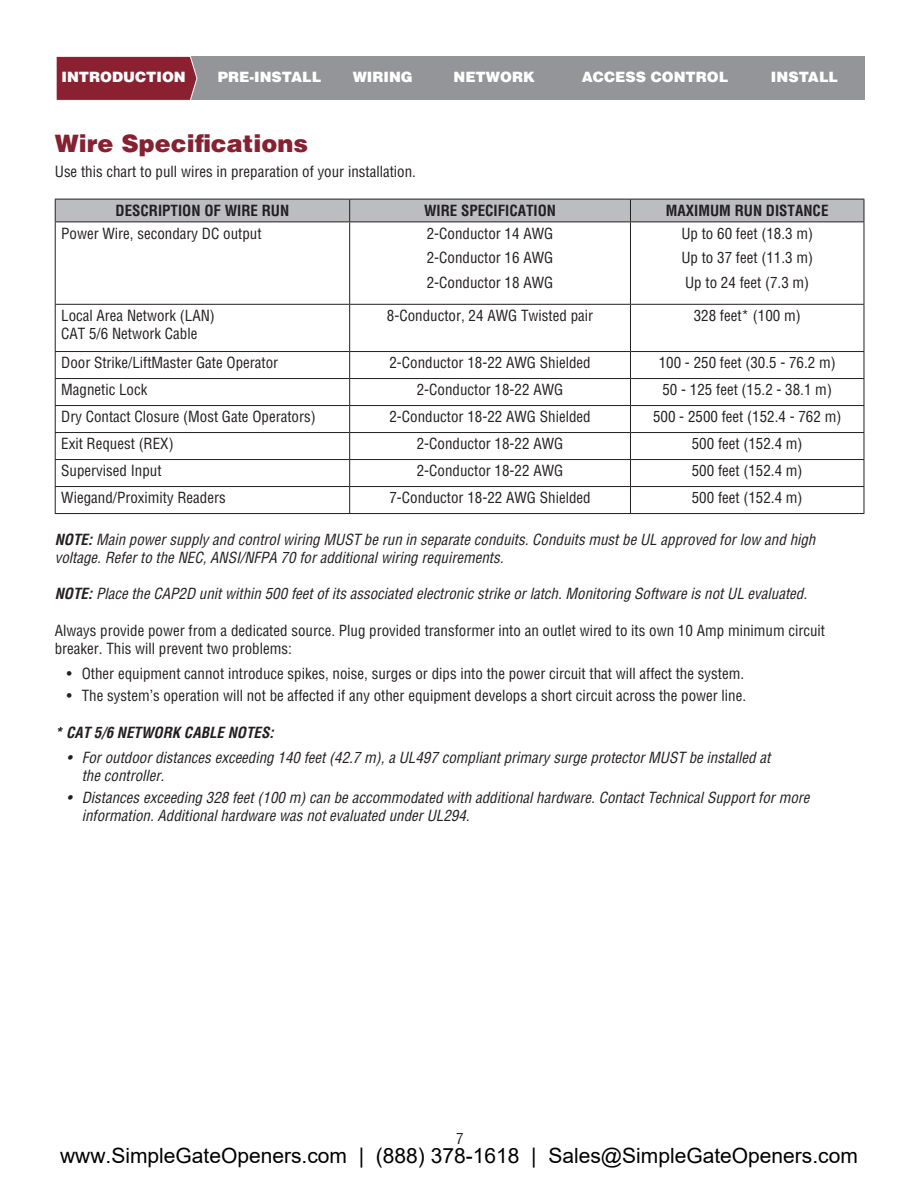
<style>
.page{position:relative;width:918px;height:1188px;background:#fff}
.page>*{position:absolute;margin:0;border:0;box-sizing:border-box;transform-origin:0 0}
.t1{font:900 24px "Helvetica LT Std";color:#852131}
.t2{font:21px "Arial";color:#000}
.t3{font:condensed 15px/24.8px "Helvetica LT Std";color:#231f20;text-align:justify}
.t4{font:italic condensed 15px/18px "Helvetica LT Std";color:#231f20}
.t5{font:700 condensed 15px "Helvetica LT Std";color:#231f20}
.t6{font:italic 700 condensed 15px "Helvetica LT Std";color:#231f20}
.t7{font:900 14.25px "Helvetica LT Std";color:#fff}
.s1{font-weight:700}
</style>
<div class="page">
<svg style="left:55px;top:199px;width:810px;height:23px;background:#b3b3b6"></svg>
<hr style="left:55px;top:222px;width:295px;height:1px;background:#231f20">
<hr style="left:55px;top:222px;width:1px;height:82px;background:#231f20">
<hr style="left:350px;top:222px;width:280px;height:1px;background:#231f20">
<hr style="left:349px;top:222px;width:1px;height:82px;background:#231f20">
<hr style="left:630px;top:222px;width:234px;height:1px;background:#231f20">
<hr style="left:630px;top:222px;width:1px;height:82px;background:#231f20">
<hr style="left:864px;top:222px;width:1px;height:82px;background:#231f20">
<hr style="left:55px;top:304px;width:295px;height:1px;background:#231f20">
<hr style="left:55px;top:305px;width:1px;height:46px;background:#231f20">
<hr style="left:350px;top:304px;width:280px;height:1px;background:#231f20">
<hr style="left:349px;top:305px;width:1px;height:46px;background:#231f20">
<hr style="left:630px;top:304px;width:234px;height:1px;background:#231f20">
<hr style="left:630px;top:305px;width:1px;height:46px;background:#231f20">
<hr style="left:864px;top:305px;width:1px;height:46px;background:#231f20">
<hr style="left:55px;top:351px;width:295px;height:1px;background:#231f20">
<hr style="left:350px;top:351px;width:280px;height:1px;background:#231f20">
<hr style="left:630px;top:351px;width:234px;height:1px;background:#231f20">
<hr style="left:55px;top:378px;width:295px;height:1px;background:#231f20">
<hr style="left:350px;top:378px;width:280px;height:1px;background:#231f20">
<hr style="left:630px;top:378px;width:234px;height:1px;background:#231f20">
<hr style="left:55px;top:405px;width:295px;height:1px;background:#231f20">
<hr style="left:350px;top:405px;width:280px;height:1px;background:#231f20">
<hr style="left:630px;top:405px;width:234px;height:1px;background:#231f20">
<hr style="left:55px;top:432px;width:295px;height:1px;background:#231f20">
<hr style="left:350px;top:432px;width:280px;height:1px;background:#231f20">
<hr style="left:630px;top:432px;width:234px;height:1px;background:#231f20">
<hr style="left:55px;top:459px;width:295px;height:1px;background:#231f20">
<hr style="left:350px;top:459px;width:280px;height:1px;background:#231f20">
<hr style="left:630px;top:459px;width:234px;height:1px;background:#231f20">
<hr style="left:55px;top:486px;width:295px;height:1px;background:#231f20">
<svg style="left:55px;top:352px;width:1px;height:161px"></svg>
<hr style="left:350px;top:486px;width:280px;height:1px;background:#231f20">
<svg style="left:349px;top:352px;width:1px;height:161px"></svg>
<hr style="left:630px;top:486px;width:234px;height:1px;background:#231f20">
<svg style="left:630px;top:352px;width:1px;height:161px"></svg>
<svg style="left:864px;top:352px;width:1px;height:161px"></svg>
<hr style="left:55px;top:513px;width:809px;height:1px;background:#231f20">
<div style="left:56px;top:57px;width:808px;height:43px;background:#939598"></div>
<svg style="left:56px;top:56px;width:142px;height:44px;background:#8e2a3a"></svg>
<p class="t7" style="left:61px;top:71px;width:126px">INTRODUCTION</p>
<p class="t7" style="left:218px;top:71px;width:105px">PRE-INSTALL</p>
<p class="t7" style="left:353px;top:71px;width:62px">WIRING</p>
<p class="t7" style="left:582px;top:71px;width:148px">ACCESS CONTROL</p>
<p class="t7" style="left:453px;top:71px;width:83px">NETWORK</p>
<p class="t7" style="left:771px;top:71px;width:69px">INSTALL</p>
<h1 class="t1" style="left:55px;top:134px;width:255px">Wire Specifications</h1>
<p class="t3" style="left:55px;top:160px;width:363px">Use this chart to pull wires in preparation of your installation.</p>
<p class="t5" style="left:116px;top:204px;width:175px">DESCRIPTION OF WIRE RUN</p>
<p class="t5" style="left:424px;top:204px;width:134px">WIRE SPECIFICATION</p>
<p class="t5" style="left:666px;top:204px;width:164px">MAXIMUM RUN DISTANCE</p>
<p class="t3" style="left:61px;top:222px;width:202px">Power Wire, secondary DC output</p>
<p class="t3" style="left:427px;top:222px;width:128px">2-Conductor 14 AWG 2-Conductor 16 AWG 2-Conductor 18 AWG</p>
<p class="t3" style="left:681px;top:222px;width:133px">Up to 60 feet (18.3 m)<br>Up to 37 feet (11.3 m)<br>Up to 24 feet (7.3 m)</p>
<p class="t3" style="left:61px;top:308px;width:155px;line-height:18px">Local Area Network (LAN)<br>CAT 5/6 Network Cable</p>
<p class="t3" style="left:387px;top:304px;width:208px">8-Conductor, 24 AWG Twisted pair</p>
<p class="t3" style="left:694px;top:304px;width:109px">328 feet* (100 m)</p>
<p class="t3" style="left:61px;top:351px;width:219px">Door Strike/LiftMaster Gate Operator</p>
<p class="t3" style="left:389px;top:351px;width:203px">2-Conductor 18-22 AWG Shielded</p>
<p class="t3" style="left:659px;top:351px;width:179px">100 - 250 feet (30.5 - 76.2 m)</p>
<p class="t3" style="left:61px;top:378px;width:88px">Magnetic Lock</p>
<p class="t3" style="left:417px;top:378px;width:148px">2-Conductor 18-22 AWG</p>
<p class="t3" style="left:662px;top:378px;width:171px">50 - 125 feet (15.2 - 38.1 m)</p>
<p class="t3" style="left:61px;top:405px;width:256px">Dry Contact Closure (Most Gate Operators)</p>
<p class="t3" style="left:389px;top:405px;width:203px">2-Conductor 18-22 AWG Shielded</p>
<p class="t3" style="left:653px;top:405px;width:190px">500 - 2500 feet (152.4 - 762 m)</p>
<p class="t3" style="left:61px;top:432px;width:114px">Exit Request (REX)</p>
<p class="t3" style="left:417px;top:432px;width:148px">2-Conductor 18-22 AWG</p>
<p class="t3" style="left:692px;top:432px;width:112px">500 feet (152.4 m)</p>
<p class="t3" style="left:61px;top:459px;width:102px">Supervised Input</p>
<p class="t3" style="left:417px;top:459px;width:148px">2-Conductor 18-22 AWG</p>
<p class="t3" style="left:692px;top:459px;width:112px">500 feet (152.4 m)</p>
<p class="t3" style="left:61px;top:486px;width:166px">Wiegand/Proximity Readers</p>
<p class="t3" style="left:389px;top:486px;width:203px">7-Conductor 18-22 AWG Shielded</p>
<p class="t3" style="left:692px;top:486px;width:112px">500 feet (152.4 m)</p>
<p class="t4" style="left:55px;top:531px;width:762px"><span class="s1">NOTE:</span> Main power supply and control wiring MUST be run in separate conduits. Conduits must be UL approved for low and high voltage. Refer to the NEC, ANSI/NFPA 70 for additional wiring requirements.</p>
<p class="t4" style="left:55px;top:586px;width:754px"><span class="s1">NOTE:</span> Place the CAP2D unit within 500 feet of its associated electronic strike or latch. Monitoring Software is not UL evaluated.</p>
<p class="t3" style="left:55px;top:623px;width:772px;line-height:18px">Always provide power from a dedicated source. Plug provided transformer into an outlet wired to its own 10 Amp minimum circuit breaker. This will prevent two problems:</p>
<p class="t3" style="left:67px;top:662px;width:679px">• Other equipment cannot introduce spikes, noise, surges or dips into the power circuit that will affect the system.</p>
<p class="t3" style="left:67px;top:684px;width:681px">• The system’s operation will not be affected if any other equipment develops a short circuit across the power line.</p>
<p class="t6" style="left:55px;top:726px;width:220px">* CAT 5/6 NETWORK CABLE NOTES:</p>
<p class="t4" style="left:82px;top:749px;width:690px;text-indent:-15px">• For outdoor distances exceeding 140 feet (42.7 m), a UL497 compliant primary surge protector MUST be installed at the controller.</p>
<p class="t4" style="left:82px;top:790px;width:729px;text-indent:-15px">• Distances exceeding 328 feet (100 m) can be accommodated with additional hardware. Contact Technical Support for more information. Additional hardware was not evaluated under UL294.</p>
<p class="t3" style="left:456px;top:1127px;width:9px">7</p>
<h2 class="t2" style="left:60px;top:1142px;width:799px">www.SimpleGateOpeners.com | (888) 378-1618 | Sales@SimpleGateOpeners.com</h2>
</div>
